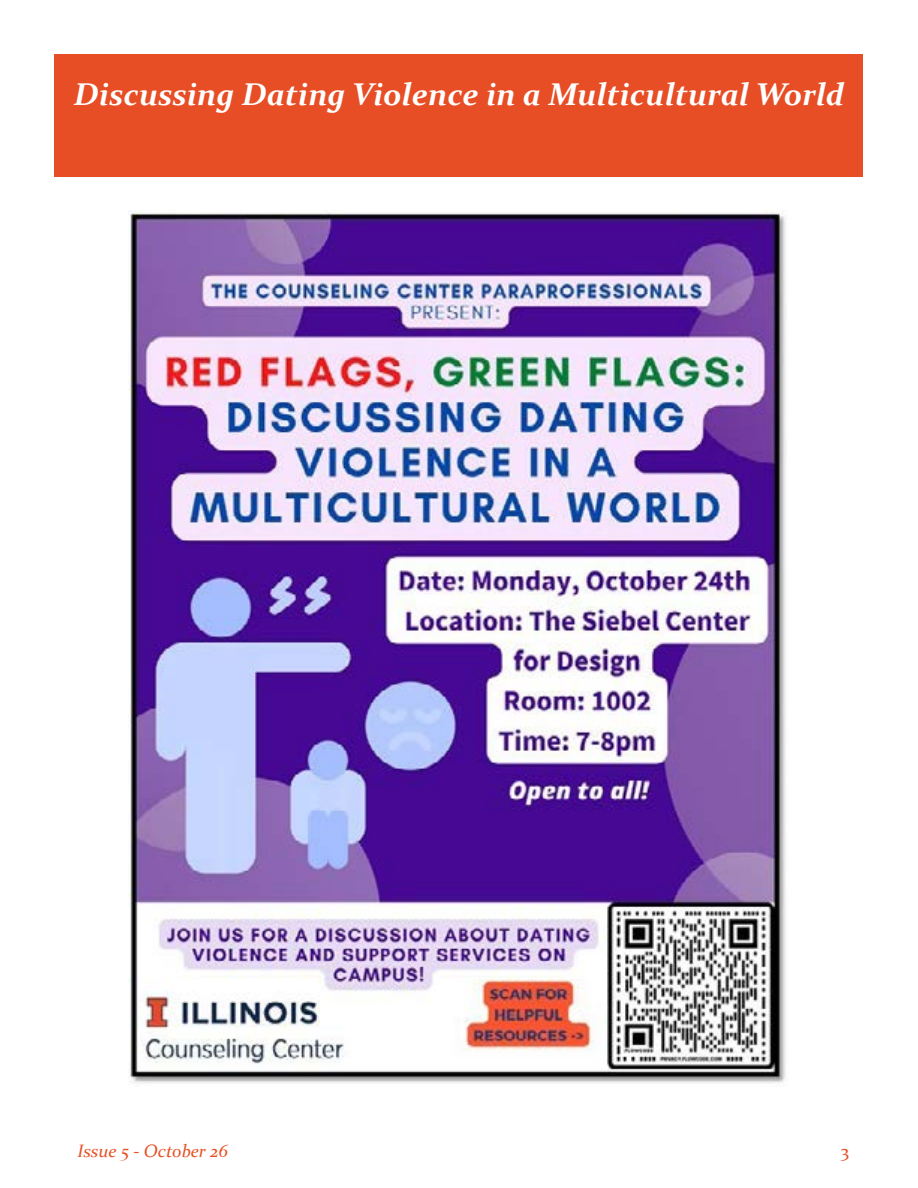
<style>
.page{position:relative;width:918px;height:1188px;background:#fff}
.page>*{position:absolute;margin:0;border:0;box-sizing:border-box;transform-origin:0 0}
.t1{font:italic 700 31.5px "Constantia";color:#fff}
.t2{font:italic 18px "Constantia";color:#e75025}
.t3{font:18px "Constantia";color:#e75025}
</style>
<div class="page">
<div style="left:55px;top:54px;width:808px;height:123px;background:#e74e25"></div>
<img style="left:128px;top:211px;width:658px;height:872px">
<p class="t1" style="left:74px;top:73px;width:772px">Discussing Dating Violence in a Multicultural World</p>
<p class="t2" style="left:77px;top:1138px;width:152px">Issue 5 - October 26</p>
<p class="t3" style="left:841px;top:1138px;width:10px">3</p>
</div>
